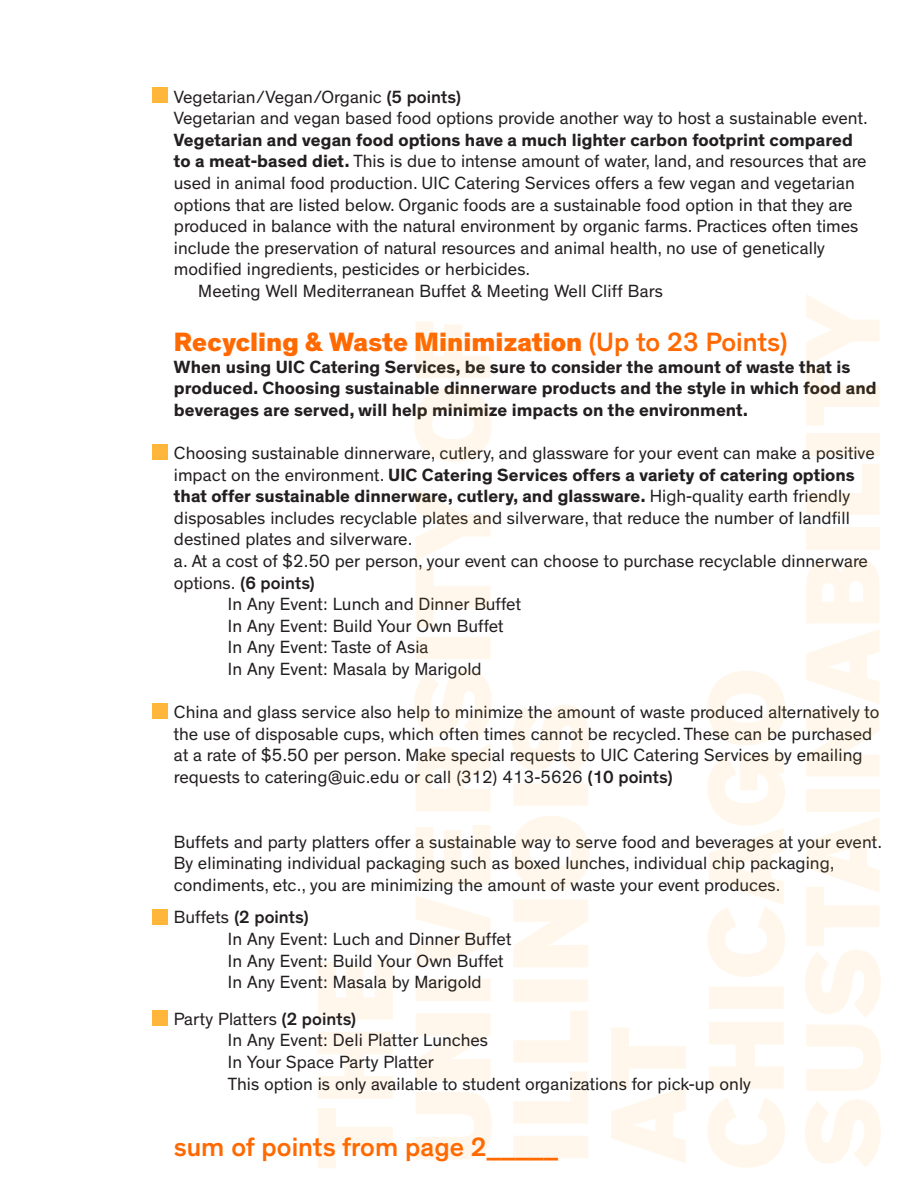
<style>
.page{position:relative;width:918px;height:1188px;background:#fff}
.page>*{position:absolute;margin:0;border:0;box-sizing:border-box;transform-origin:0 0}
.t1{font:800 27px "Theinhardt";color:#ff6900}
.t2{font:500 27px "Theinhardt";color:#ff6900}
.t3{font:18px/21.6px "Theinhardt";color:#231f20}
.t4{font:700 18px/21.6px "Theinhardt";color:#231f20}
.t5{font:500 18px "Theinhardt";color:#231f20}
.s1{font-weight:500}
.s2{font-weight:700}
.s3{font-weight:400}
</style>
<div class="page">
<div style="left:152px;top:445px;width:16px;height:15px;background:#ffb63b"></div>
<div style="left:152px;top:704px;width:16px;height:15px;background:#ffb63b"></div>
<div style="left:152px;top:909px;width:16px;height:15px;background:#ffb63b"></div>
<svg style="left:318px;top:321px;width:467px;height:847px"></svg>
<div style="left:152px;top:88px;width:16px;height:15px;background:#ffb63b"></div>
<div style="left:152px;top:1010px;width:16px;height:16px;background:#ffb63b"></div>
<p class="t3" style="left:174px;top:86px;width:289px">Vegetarian/Vegan/Organic <span class="s1">(5 points)</span></p>
<p class="t3" style="left:174px;top:108px;width:696px">Vegetarian and vegan based food options provide another way to host a sustainable event.</p>
<p class="t4" style="left:174px;top:129px;width:681px">Vegetarian and vegan food options have a much lighter carbon footprint compared</p>
<p class="t3" style="left:174px;top:151px;width:694px"><span class="s2">to a meat-based diet.</span> This is due to intense amount of water, land, and resources that are</p>
<p class="t3" style="left:174px;top:173px;width:682px">used in animal food production. UIC Catering Services offers a few vegan and vegetarian</p>
<p class="t3" style="left:174px;top:194px;width:680px">options that are listed below. Organic foods are a sustainable food option in that they are</p>
<p class="t3" style="left:174px;top:216px;width:686px">produced in balance with the natural environment by organic farms. Practices often times</p>
<p class="t3" style="left:174px;top:237px;width:652px">include the preservation of natural resources and animal health, no use of genetically</p>
<p class="t3" style="left:174px;top:259px;width:358px">modified ingredients, pesticides or herbicides.</p>
<p class="t3" style="left:198px;top:281px;width:466px">Meeting Well Mediterranean Buffet &amp; Meeting Well Cliff Bars</p>
<p class="t1" style="left:174px;top:325px;width:615px">Recycling &amp; Waste Minimization <span class="s1">(Up to 23 Points)</span></p>
<p class="t4" style="left:174px;top:356px;width:704px">When using UIC Catering Services, be sure to consider the amount of waste that is produced. Choosing sustainable dinnerware products and the style in which food and beverages are served, will help minimize impacts on the environment.</p>
<p class="t3" style="left:174px;top:443px;width:702px">Choosing sustainable dinnerware, cutlery, and glassware for your event can make a positive impact on the environment. <span class="s2">UIC Catering Services offers a variety of catering options that offer sustainable dinnerware, cutlery, and glassware.</span> High-quality earth friendly disposables includes recyclable plates and silverware, that reduce the number of landfill destined plates and silverware.</p>
<p class="t3" style="left:174px;top:551px;width:696px">a. At a cost of $2.50 per person, your event can choose to purchase recyclable dinnerware options. <span class="s1">(6 points)</span></p>
<p class="t3" style="left:228px;top:594px;width:295px">In Any Event: Lunch and Dinner Buffet</p>
<p class="t3" style="left:228px;top:615px;width:277px">In Any Event: Build Your Own Buffet</p>
<p class="t3" style="left:228px;top:637px;width:202px">In Any Event: Taste of Asia</p>
<p class="t3" style="left:228px;top:659px;width:255px">In Any Event: Masala by Marigold</p>
<p class="t3" style="left:174px;top:702px;width:707px">China and glass service also help to minimize the amount of waste produced alternatively to the use of disposable cups, which often times cannot be recycled. These can be purchased at a rate of $5.50 per person. Make special requests to UIC Catering Services by emailing requests to catering@uic.edu or call (312) 413-5626 <span class="s1">(10 points)</span></p>
<p class="t3" style="left:174px;top:831px;width:710px">Buffets and party platters offer a sustainable way to serve food and beverages at your event.<br>By eliminating individual packaging such as boxed lunches, individual chip packaging, condiments, etc., you are minimizing the amount of waste your event produces.</p>
<p class="t5" style="left:174px;top:907px;width:136px"><span class="s3">Buffets</span> (2 points)</p>
<p class="t3" style="left:228px;top:929px;width:285px">In Any Event: Luch and Dinner Buffet</p>
<p class="t3" style="left:228px;top:950px;width:277px">In Any Event: Build Your Own Buffet</p>
<p class="t3" style="left:228px;top:972px;width:255px">In Any Event: Masala by Marigold</p>
<p class="t3" style="left:174px;top:1008px;width:184px">Party Platters <span class="s1">(2 points)</span></p>
<p class="t3" style="left:228px;top:1030px;width:262px">In Any Event: Deli Platter Lunches</p>
<p class="t3" style="left:228px;top:1052px;width:207px">In Your Space Party Platter</p>
<p class="t3" style="left:228px;top:1073px;width:524px">This option is only available to student organizations for pick-up only</p>
<p class="t2" style="left:174px;top:1130px;width:386px">sum of points from page 2_____</p>
</div>
